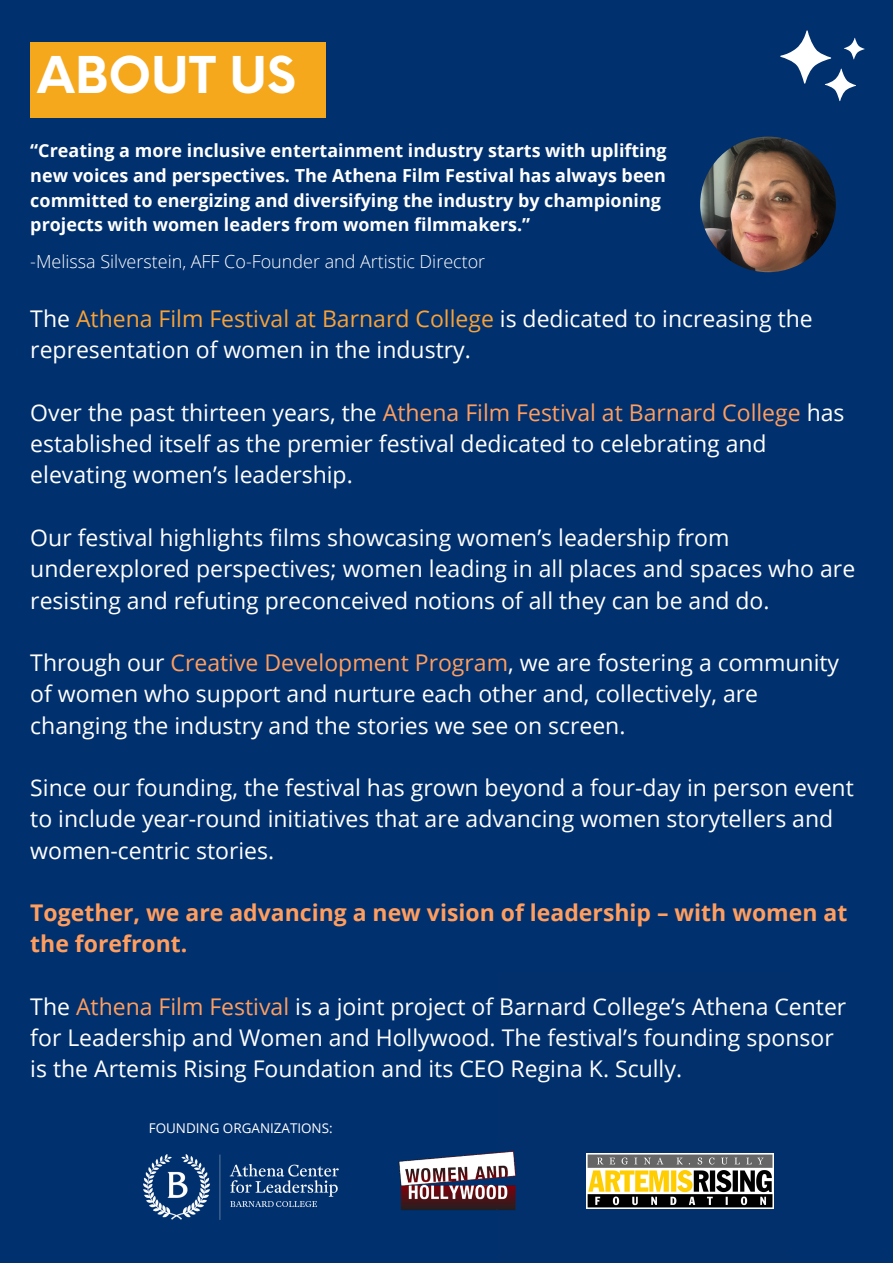
<style>
.page{position:relative;width:893px;height:1264px;background:#fff}
.page>*{position:absolute;margin:0;border:0;box-sizing:border-box;transform-origin:0 0}
.t1{font:700 49.35px "Neue Einstellung";color:#fff}
.t2{font:22.95px/31.2px "Open Sans";color:#fff}
.t3{font:700 22.95px/31.2px "Open Sans";color:#ff9e5e}
.t4{font:700 18px/24.6px "Open Sans";color:#fff}
.t5{font:300 18px "Open Sans";color:#fff}
.t6{font:13.5px "Open Sans";color:#fff}
.s1{color:#f9a236}
.s2{color:#ff9e5e}
</style>
<div class="page">
<div style="left:0;top:0;width:892px;height:1262px;background:#00306e"></div>
<div style="left:30px;top:42px;width:295px;height:75px;background:#f5a81c"></div>
<div style="left:499px;top:971px;width:291px;height:291px;background:#04316d"></div>
<img style="left:700px;top:137px;width:135px;height:135px;border-radius:50%">
<svg style="left:780px;top:30px;width:84px;height:71px"></svg>
<img style="left:586px;top:1153px;width:187px;height:55px">
<img style="left:398px;top:1151px;width:118px;height:59px">
<img style="left:143px;top:1154px;width:196px;height:65px">
<p class="t1" style="left:37px;top:31px;width:260px">ABOUT US</p>
<p class="t4" style="left:30px;top:138px;width:637px">“Creating a more inclusive entertainment industry starts with uplifting new voices and perspectives. The Athena Film Festival has always been committed to energizing and diversifying the industry by championing projects with women leaders from women filmmakers.”</p>
<p class="t5" style="left:30px;top:249px;width:456px">-Melissa Silverstein, AFF Co-Founder and Artistic Director</p>
<p class="t2" style="left:30px;top:303px;width:784px">The <span class="s1">Athena Film Festival at Barnard College</span> is dedicated to increasing the representation of women in the industry.</p>
<p class="t2" style="left:30px;top:396px;width:815px">Over the past thirteen years, the <span class="s2">Athena Film Festival at Barnard College</span> has established itself as the premier festival dedicated to celebrating and elevating women’s leadership.</p>
<p class="t2" style="left:30px;top:521px;width:826px">Our festival highlights films showcasing women’s leadership from underexplored perspectives; women leading in all places and spaces who are resisting and refuting preconceived notions of all they can be and do.</p>
<p class="t2" style="left:30px;top:646px;width:810px">Through our <span class="s2">Creative Development Program</span>, we are fostering a community of women who support and nurture each other and, collectively, are changing the industry and the stories we see on screen.</p>
<p class="t2" style="left:30px;top:771px;width:824px">Since our founding, the festival has grown beyond a four-day in person event to include year-round initiatives that are advancing women storytellers and women-centric stories.</p>
<p class="t3" style="left:30px;top:896px;width:818px">Together, we are advancing a new vision of leadership – with women at the forefront.</p>
<p class="t2" style="left:30px;top:990px;width:817px">The <span class="s2">Athena Film Festival</span> is a joint project of Barnard College’s Athena Center for Leadership and Women and Hollywood. The festival’s founding sponsor is the Artemis Rising Foundation and its CEO Regina K. Scully.</p>
<p class="t6" style="left:149px;top:1118px;width:185px">FOUNDING ORGANIZATIONS:</p>
</div>
